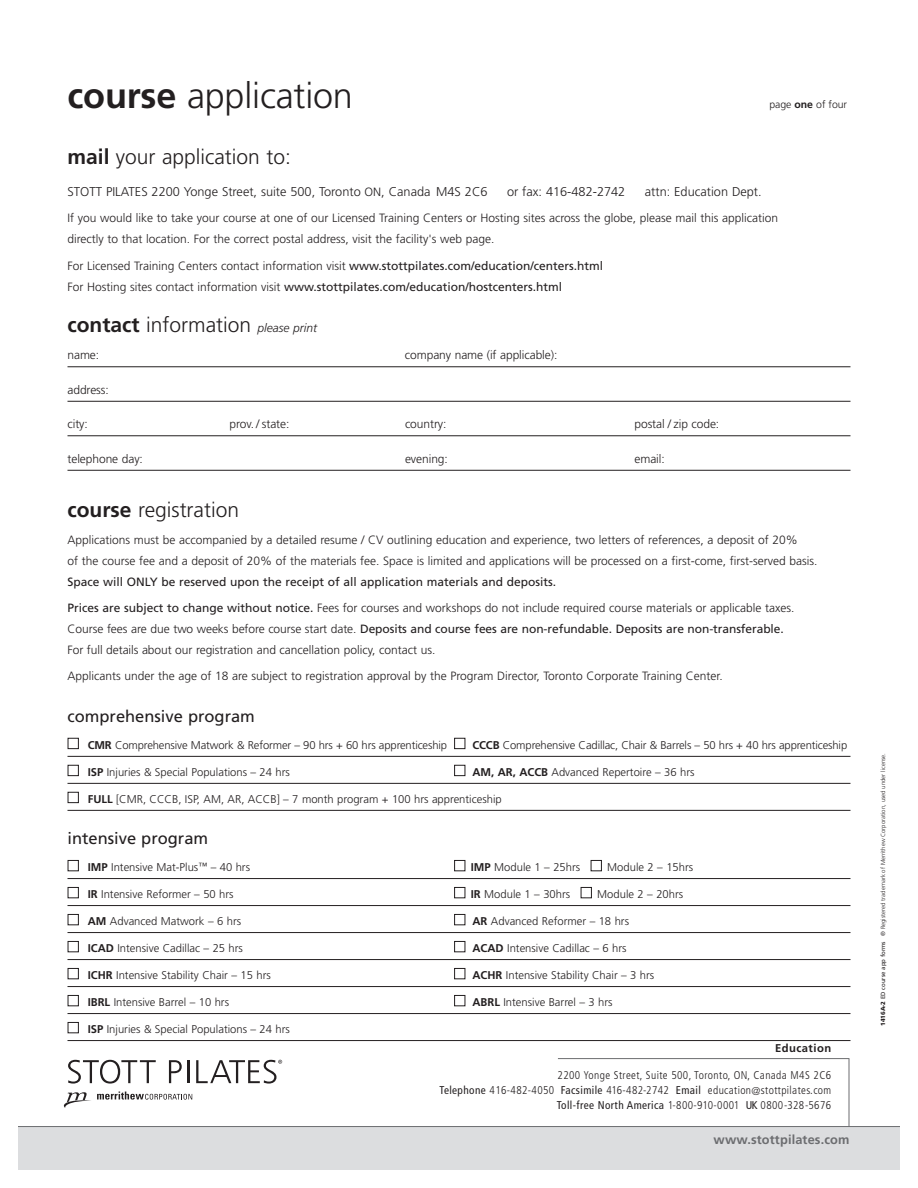
<style>
.page{position:relative;width:918px;height:1188px;background:#fff}
.page>*{position:absolute;margin:0;border:0;box-sizing:border-box;transform-origin:0 0}
.t1{font:300 36px "Frutiger";letter-spacing:-.005em;color:#231f20}
.t2{font:300 21px "Frutiger";color:#231f20}
.t3{font:16.5px "Frutiger";color:#231f20}
.t4{font:300 12.75px "Frutiger";color:#231f20}
.t5{font:700 12.75px "Frutiger";letter-spacing:.01em;color:#6c6d70}
.t6{font:300 12px/21px "Frutiger";color:#231f20}
.t7{font:12px/21px "Frutiger";color:#231f20}
.t8{font:300 11.25px "Frutiger";color:#231f20}
.t9{font:300 condensed 11.25px/15px "Frutiger";letter-spacing:.035em;color:#231f20;text-align:right}
.t10{font:700 11.25px "Frutiger";letter-spacing:.04em;color:#231f20}
.t11{font:300 10.5px "Frutiger";letter-spacing:-.005em;color:#231f20}
.t12{font:300 6px "Frutiger";color:#231f20}
.s1{font-weight:700}
.s2{font-size:12px}
.s3{font-weight:300}
.s4{font-style:italic;font-size:12px}
.s5{font-weight:400}
.s6{color:#fff}
.s7{font-weight:900}
</style>
<div class="page">
<div style="left:18px;top:1127px;width:882px;height:43px;background:#dcdddf"></div>
<hr style="left:18px;top:1126px;width:882px;height:1px;background:#6c6d70">
<hr style="left:849px;top:1059px;width:1px;height:67px;background:#6c6d70">
<svg style="left:68px;top:1060px;width:88px;height:24px"></svg>
<svg style="left:169px;top:1060px;width:13px;height:23px"></svg>
<hr style="left:187px;top:1060px;width:2px;height:23px;background:#231f20">
<svg style="left:64px;top:1092px;width:128px;height:16px"></svg>
<svg style="left:196px;top:1060px;width:86px;height:24px"></svg>
<hr style="left:558px;top:1058px;width:291px;height:1px;background:#6c6d70">
<hr style="left:68px;top:367px;width:782px;height:1px;background:#231f20">
<hr style="left:68px;top:401px;width:782px;height:1px;background:#231f20">
<hr style="left:68px;top:436px;width:782px;height:1px;background:#231f20">
<hr style="left:68px;top:470px;width:782px;height:1px;background:#231f20">
<hr style="left:68px;top:756px;width:782px;height:1px;background:#231f20">
<hr style="left:68px;top:783px;width:782px;height:1px;background:#231f20">
<hr style="left:68px;top:810px;width:782px;height:1px;background:#231f20">
<hr style="left:68px;top:878px;width:782px;height:1px;background:#231f20">
<hr style="left:68px;top:905px;width:782px;height:1px;background:#231f20">
<hr style="left:68px;top:932px;width:782px;height:1px;background:#231f20">
<hr style="left:68px;top:959px;width:782px;height:1px;background:#231f20">
<hr style="left:68px;top:986px;width:782px;height:1px;background:#231f20">
<hr style="left:68px;top:1013px;width:782px;height:1px;background:#231f20">
<hr style="left:68px;top:1040px;width:782px;height:1px;background:#231f20">
<h1 class="t1" style="left:68px;top:81px;width:287px"><span class="s1">course</span> application</h1>
<p class="t11" style="left:770px;top:100px;width:79px">page <span class="s1">one</span> of four</p>
<h2 class="t2" style="left:68px;top:148px;width:225px"><span class="s1">mail</span> your application to:</h2>
<p class="t4" style="left:68px;top:186px;width:422px">STOTT PILATES 2200 Yonge Street, suite 500, Toronto <span class="s2">ON</span>, Canada M4S 2C6</p>
<p class="t4" style="left:507px;top:186px;width:120px">or fax: 416-482-2742</p>
<p class="t4" style="left:645px;top:186px;width:118px">attn: Education Dept.</p>
<p class="t6" style="left:68px;top:209px;width:712px">If you would like to take your course at one of our Licensed Training Centers or Hosting sites across the globe, please mail this application directly to that location. For the correct postal address, visit the facility's web page.</p>
<p class="t7" style="left:68px;top:256px;width:537px"><span class="s3">For Licensed Training Centers contact information visit</span> www.stottpilates.com/education/centers.html<br><span class="s3">For Hosting sites contact information visit</span> www.stottpilates.com/education/hostcenters.html</p>
<h2 class="t2" style="left:68px;top:316px;width:251px"><span class="s1">contact</span> information <span class="s4">please print</span></h2>
<p class="t6" style="left:68px;top:345px;width:33px">name:</p>
<p class="t6" style="left:405px;top:345px;width:154px">company name (if applicable):</p>
<p class="t6" style="left:68px;top:380px;width:43px">address:</p>
<p class="t6" style="left:68px;top:414px;width:22px">city:</p>
<p class="t6" style="left:230px;top:414px;width:62px">prov. / state:</p>
<p class="t6" style="left:405px;top:414px;width:43px">country:</p>
<p class="t6" style="left:635px;top:414px;width:86px">postal / zip code:</p>
<p class="t6" style="left:68px;top:449px;width:77px">telephone day:</p>
<p class="t6" style="left:405px;top:449px;width:44px">evening:</p>
<p class="t6" style="left:635px;top:449px;width:32px">email:</p>
<h2 class="t2" style="left:68px;top:501px;width:173px"><span class="s1">course</span> registration</h2>
<p class="t6" style="left:68px;top:530px;width:752px">Applications must be accompanied by a detailed resume / CV outlining education and experience, two letters of references, a deposit of 20%<br>of the course fee and a deposit of 20% of the materials fee. Space is limited and applications will be processed on a first-come, first-served basis.</p>
<p class="t7" style="left:68px;top:572px;width:490px">Space will ONLY be reserved upon the receipt of all application materials and deposits.</p>
<p class="t6" style="left:68px;top:598px;width:728px"><span class="s5">Prices are subject to change without notice.</span> Fees for courses and workshops do not include required course materials or applicable taxes.<br>Course fees are due two weeks before course start date. <span class="s5">Deposits and course fees are non-refundable. Deposits are non-transferable.<br></span>For full details about our registration and cancellation policy, contact us.</p>
<p class="t6" style="left:67px;top:667px;width:657px">Applicants under the age of 18 are subject to registration approval by the Program Director, Toronto Corporate Training Center.</p>
<h3 class="t3" style="left:68px;top:709px;width:189px">comprehensive program</h3>
<p class="t8" style="left:68px;top:740px;width:781px"><span class="s6">■</span> <span class="s1">CMR</span> Comprehensive Matwork &amp; Reformer – 90 hrs + 60 hrs apprenticeship <span class="s6">■</span> <span class="s1">CCCB</span> Comprehensive Cadillac, Chair &amp; Barrels – 50 hrs + 40 hrs apprenticeship</p>
<p class="t8" style="left:68px;top:767px;width:224px"><span class="s6">■</span> <span class="s1">ISP</span> Injuries &amp; Special Populations – 24 hrs</p>
<p class="t8" style="left:454px;top:767px;width:242px"><span class="s6">■</span> <span class="s1">AM, AR, ACCB</span> Advanced Repertoire – 36 hrs</p>
<p class="t8" style="left:68px;top:794px;width:436px"><span class="s6">■</span> <span class="s1">FULL</span> [CMR, CCCB, ISP, AM, AR, ACCB] – 7 month program + 100 hrs apprenticeship</p>
<h3 class="t3" style="left:68px;top:831px;width:142px">intensive program</h3>
<p class="t8" style="left:68px;top:862px;width:184px"><span class="s6">■</span> <span class="s1">IMP</span> Intensive Mat-Plus<sup>™</sup> – 40 hrs</p>
<p class="t8" style="left:454px;top:862px;width:241px"><span class="s6">■</span> <span class="s1">IMP</span> Module 1 – 25hrs <span class="s6">■</span> Module 2 – 15hrs</p>
<p class="t8" style="left:68px;top:889px;width:168px"><span class="s6">■</span> <span class="s1">IR</span> Intensive Reformer – 50 hrs</p>
<p class="t8" style="left:454px;top:889px;width:231px"><span class="s6">■</span> <span class="s1">IR</span> Module 1 – 30hrs <span class="s6">■</span> Module 2 – 20hrs</p>
<p class="t8" style="left:68px;top:916px;width:175px"><span class="s6">■</span> <span class="s1">AM</span> Advanced Matwork – 6 hrs</p>
<p class="t8" style="left:454px;top:916px;width:176px"><span class="s6">■</span> <span class="s1">AR</span> Advanced Reformer – 18 hrs</p>
<p class="t8" style="left:68px;top:943px;width:177px"><span class="s6">■</span> <span class="s1">ICAD</span> Intensive Cadillac – 25 hrs</p>
<p class="t8" style="left:454px;top:943px;width:174px"><span class="s6">■</span> <span class="s1">ACAD</span> Intensive Cadillac – 6 hrs</p>
<p class="t8" style="left:68px;top:970px;width:205px"><span class="s6">■</span> <span class="s1">ICHR</span> Intensive Stability Chair – 15 hrs</p>
<p class="t8" style="left:454px;top:970px;width:202px"><span class="s6">■</span> <span class="s1">ACHR</span> Intensive Stability Chair – 3 hrs</p>
<p class="t8" style="left:68px;top:997px;width:163px"><span class="s6">■</span> <span class="s1">IBRL</span> Intensive Barrel – 10 hrs</p>
<p class="t8" style="left:454px;top:997px;width:160px"><span class="s6">■</span> <span class="s1">ABRL</span> Intensive Barrel – 3 hrs</p>
<p class="t8" style="left:68px;top:1024px;width:224px"><span class="s6">■</span> <span class="s1">ISP</span> Injuries &amp; Special Populations – 24 hrs</p>
<p class="t10" style="left:775px;top:1044px;width:57px">Education</p>
<p class="t9" style="left:439px;top:1069px;width:393px">2200 Yonge Street, Suite 500, Toronto, ON, Canada M4S 2C6<br><span class="s5">Telephone</span> 416-482-4050 <span class="s5">Facsimile</span> 416-482-2742 <span class="s5">Email</span> education@stottpilates.com<br><span class="s5">Toll-free North America</span> 1-800-910-0001 <span class="s5">UK</span> 0800-328-5676</p>
<p class="t5" style="left:714px;top:1134px;width:137px">www.stottpilates.com</p>
<p class="t12" style="left:880px;top:1026px;width:274px;rotate:-90deg"><span class="s7">1416A-2</span> <span class="s5">ED course app forms</span> ® Registered trademark of Merrithew Corporation, used under license.</p>
</div>
